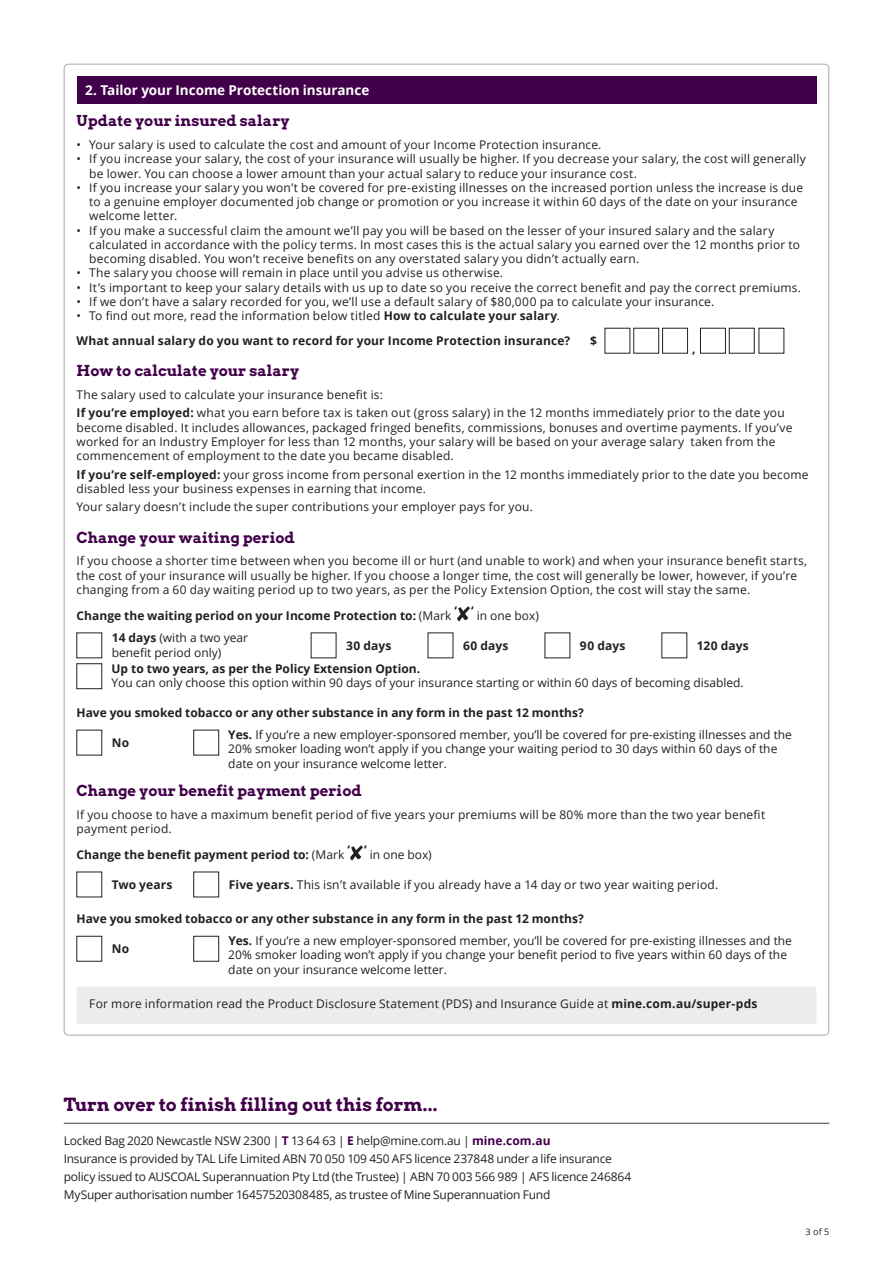
<style>
.page{position:relative;width:893px;height:1263px;background:#fff}
.page>*{position:absolute;margin:0;border:0;box-sizing:border-box;transform-origin:0 0}
.t1{font:700 18px "Arvo";letter-spacing:-.005em;color:#410049}
.t2{font:700 15px "Arvo";color:#410049}
.t3{font:700 13.5px "Open Sans";color:#fff}
.t4{font:12px/14.2px "Open Sans";letter-spacing:.015em;color:#231f20}
.t5{font:12px/18px "Open Sans";letter-spacing:-.02em;color:#231f20}
.t6{font:700 12px "Open Sans";letter-spacing:.005em;color:#231f20}
.t7{font:9px "Open Sans";color:#231f20}
.s1{font-weight:700}
.s2{font-weight:400}
.s3{font-weight:700;color:#410049}
</style>
<div class="page">
<div style="left:77px;top:986px;width:739px;height:38px;background:#ececee;border-radius:2px"></div>
<hr style="left:64px;top:1123px;width:765px;height:1px;background:#3e3e3f">
<div style="left:77px;top:77px;width:739px;height:27px;background:#410049"></div>
<svg style="left:604px;top:328px;width:180px;height:26px"></svg>
<svg style="left:457px;top:606px;width:13px;height:15px"></svg>
<svg style="left:76px;top:632px;width:26px;height:57px"></svg>
<div style="left:193px;top:730px;width:26px;height:25px;border:1px solid #231f20"></div>
<svg style="left:350px;top:845px;width:13px;height:15px"></svg>
<div style="left:193px;top:872px;width:26px;height:25px;border:1px solid #231f20"></div>
<div style="left:193px;top:936px;width:26px;height:25px;border:1px solid #231f20"></div>
<p class="t3" style="left:85px;top:81px;width:286px">2. Tailor your Income Protection insurance</p>
<h5 class="t2" style="left:77px;top:112px;width:214px">Update your insured salary</h5>
<p class="t4" style="left:77px;top:137px;width:526px">• Your salary is used to calculate the cost and amount of your Income Protection insurance.</p>
<p class="t4" style="left:89px;top:152px;width:718px;text-indent:-13px">• If you increase your salary, the cost of your insurance will usually be higher. If you decrease your salary, the cost will generally be lower. You can choose a lower amount than your actual salary to reduce your insurance cost.</p>
<p class="t4" style="left:89px;top:180px;width:715px;text-indent:-13px">• If you increase your salary you won’t be covered for pre-existing illnesses on the increased portion unless the increase is due to a genuine employer documented job change or promotion or you increase it within 60 days of the date on your insurance welcome letter.</p>
<p class="t4" style="left:89px;top:223px;width:712px;text-indent:-13px">• If you make a successful claim the amount we’ll pay you will be based on the lesser of your insured salary and the salary calculated in accordance with the policy terms. In most cases this is the actual salary you earned over the 12 months prior to</p>
<p class="t4" style="left:89px;top:251px;width:552px">becoming disabled. You won’t receive benefits on any overstated salary you didn’t actually earn.</p>
<p class="t4" style="left:77px;top:266px;width:428px">• The salary you choose will remain in place until you advise us otherwise.</p>
<p class="t4" style="left:77px;top:280px;width:726px">• It’s important to keep your salary details with us up to date so you receive the correct benefit and pay the correct premiums.</p>
<p class="t4" style="left:77px;top:294px;width:639px">• If we don’t have a salary recorded for you, we’ll use a default salary of $80,000 pa to calculate your insurance.</p>
<p class="t4" style="left:77px;top:308px;width:485px">• To find out more, read the information below titled <span class="s1">How to calculate your salary</span>.</p>
<p class="t6" style="left:77px;top:332px;width:495px">What annual salary do you want to record for your Income Protection insurance?</p>
<p class="t6" style="left:590px;top:332px;width:8px">$</p>
<h5 class="t2" style="left:77px;top:361px;width:224px">How to calculate your salary</h5>
<p class="t4" style="left:77px;top:387px;width:308px">The salary used to calculate your insurance benefit is:</p>
<p class="t4" style="left:77px;top:405px;width:710px"><span class="s1">If you’re employed:</span> what you earn before tax is taken out (gross salary) in the 12 months immediately prior to the date you</p>
<p class="t4" style="left:77px;top:420px;width:717px">become disabled. It includes allowances, packaged fringed benefits, commissions, bonuses and overtime payments. If you’ve</p>
<p class="t4" style="left:77px;top:434px;width:700px">worked for an Industry Employer for less than 12 months, your salary will be based on your average salary taken from the</p>
<p class="t4" style="left:77px;top:446px;width:733px;line-height:18.5px">commencement of employment to the date you became disabled.<br><span class="s1">If you’re self-employed:</span> your gross income from personal exertion in the 12 months immediately prior to the date you become</p>
<p class="t4" style="left:77px;top:481px;width:351px">disabled less your business expenses in earning that income.</p>
<p class="t4" style="left:77px;top:499px;width:458px">Your salary doesn’t include the super contributions your employer pays for you.</p>
<h5 class="t2" style="left:77px;top:528px;width:220px">Change your waiting period</h5>
<p class="t4" style="left:77px;top:554px;width:732px">If you choose a shorter time between when you become ill or hurt (and unable to work) and when your insurance benefit starts,</p>
<p class="t4" style="left:77px;top:568px;width:722px">the cost of your insurance will usually be higher. If you choose a longer time, the cost will generally be lower, however, if you’re changing from a 60 day waiting period up to two years, as per the Policy Extension Option, the cost will stay the same.</p>
<p class="t6" style="left:77px;top:607px;width:464px">Change the waiting period on your Income Protection to: <span class="s2">(Mark</span> ‘ ‘ <span class="s2">in one box)</span></p>
<p class="t4" style="left:112px;top:631px;width:138px"><span class="s1">14 days</span> (with a two year</p>
<p class="t6" style="left:692px;top:341px;width:5px">,</p>
<h6 class="t6" style="left:346px;top:637px;width:47px">30 days</h6>
<p class="t6" style="left:463px;top:637px;width:47px">60 days</p>
<p class="t6" style="left:580px;top:637px;width:47px">90 days</p>
<p class="t6" style="left:697px;top:637px;width:53px">120 days</p>
<p class="t4" style="left:112px;top:645px;width:111px">benefit period only)</p>
<h6 class="t6" style="left:111px;top:660px;width:310px">Up to two years, as per the Policy Extension Option.</h6>
<p class="t4" style="left:111px;top:675px;width:634px">You can only choose this option within 90 days of your insurance starting or within 60 days of becoming disabled.</p>
<p class="t4" style="left:228px;top:701px;width:565px;line-height:21.9px;text-indent:-152px"><span class="s1">Have you smoked tobacco or any other substance in any form in the past 12 months?<br>Yes.</span> If you’re a new employer-sponsored member, you’ll be covered for pre-existing illnesses and the</p>
<p class="t6" style="left:112px;top:734px;width:19px">No</p>
<p class="t4" style="left:228px;top:741px;width:551px">20% smoker loading won’t apply if you change your waiting period to 30 days within 60 days of the</p>
<p class="t4" style="left:228px;top:756px;width:220px">date on your insurance welcome letter.</p>
<h5 class="t2" style="left:77px;top:781px;width:287px">Change your benefit payment period</h5>
<p class="t4" style="left:77px;top:807px;width:690px">If you choose to have a maximum benefit period of five years your premiums will be 80% more than the two year benefit</p>
<p class="t4" style="left:77px;top:821px;width:97px">payment period.</p>
<p class="t6" style="left:77px;top:846px;width:357px">Change the benefit payment period to: <span class="s2">(Mark</span> ‘ ‘ <span class="s2">in one box)</span></p>
<h6 class="t6" style="left:112px;top:876px;width:62px">Two years</h6>
<p class="t4" style="left:229px;top:877px;width:491px"><span class="s1">Five years.</span> This isn’t available if you already have a 14 day or two year waiting period.</p>
<p class="t4" style="left:228px;top:908px;width:565px;line-height:21.9px;text-indent:-152px"><span class="s1">Have you smoked tobacco or any other substance in any form in the past 12 months?<br>Yes.</span> If you’re a new employer-sponsored member, you’ll be covered for pre-existing illnesses and the</p>
<p class="t6" style="left:112px;top:940px;width:19px">No</p>
<p class="t4" style="left:228px;top:948px;width:560px">20% smoker loading won’t apply if you change your benefit period to five years within 60 days of the</p>
<p class="t4" style="left:228px;top:962px;width:220px">date on your insurance welcome letter.</p>
<p class="t4" style="left:89px;top:996px;width:670px">For more information read the Product Disclosure Statement (PDS) and Insurance Guide at <span class="s1">mine.com.au/super-pds</span></p>
<h1 class="t1" style="left:64px;top:1093px;width:375px">Turn over to finish filling out this form...</h1>
<p class="t5" style="left:64px;top:1131px;width:569px">Locked Bag 2020 Newcastle NSW 2300 | <span class="s3">T</span> 13 64 63 | <span class="s3">E</span> help@mine.com.au | <span class="s3">mine.com.au<br></span>Insurance is provided by TAL Life Limited ABN 70 050 109 450 AFS licence 237848 under a life insurance policy issued to AUSCOAL Superannuation Pty Ltd (the Trustee) | ABN 70 003 566 989 | AFS licence 246864<br>MySuper authorisation number 16457520308485, as trustee of Mine Superannuation Fund</p>
<p class="t7" style="left:805px;top:1225px;width:25px">3 of 5</p>
</div>
